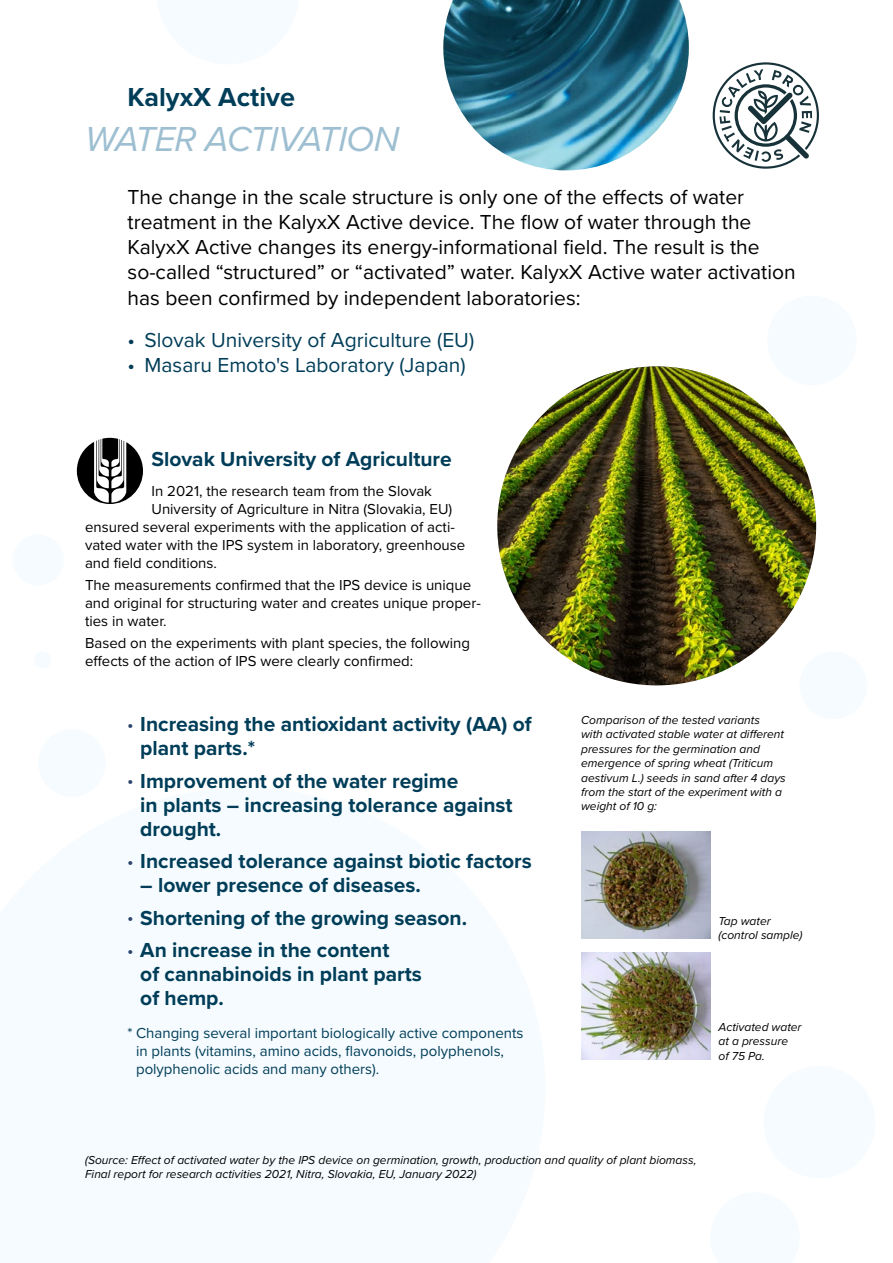
<style>
.page{position:relative;width:893px;height:1263px;background:#fff}
.page>*{position:absolute;margin:0;border:0;box-sizing:border-box;transform-origin:0 0}
.t1{font:italic 36px "Proxima Nova";letter-spacing:-.025em;color:#9ebfd1}
.t2{font:700 27px "Proxima Nova";color:#003d58}
.t3{font:700 21px/24px "Proxima Nova";color:#003d58}
.t4{font:21px/25.2px "Proxima Nova";color:#000}
.t5{font:21px "Proxima Nova";color:#003d58}
.t6{font:15px/18px "Proxima Nova";color:#000}
.t7{font:15px/18px "Proxima Nova";color:#003d58}
.t8{font:italic 12px/14.4px "Proxima Nova";color:#000}
.s1{font-size:16.5px;color:#2d456c}
</style>
<div class="page">
<div style="left:764px;top:1066px;width:111px;height:112px;background:#f5fbfe;border-radius:50%"></div>
<div style="left:767px;top:296px;width:90px;height:89px;background:#f5fbfe;border-radius:50%"></div>
<div style="left:800px;top:651px;width:67px;height:68px;background:#f5fbfe;border-radius:50%"></div>
<div style="left:34px;top:651px;width:17px;height:17px;background:#f5fbfe;border-radius:50%"></div>
<div style="left:13px;top:534px;width:51px;height:51px;background:#f5fbfe;border-radius:50%"></div>
<svg style="left:713px;top:62px;width:106px;height:107px"></svg>
<div style="left:38px;top:729px;width:68px;height:68px;background:#f5fbfe;border-radius:50%"></div>
<img style="left:497px;top:366px;width:319px;height:319px;border-radius:159px">
<svg style="left:77px;top:438px;width:66px;height:66px"></svg>
<img style="left:443px;top:0;width:246px;height:170px">
<img style="left:581px;top:952px;width:130px;height:108px">
<img style="left:581px;top:831px;width:130px;height:108px">
<h2 class="t2" style="left:128px;top:77px;width:169px">KalyxX Active</h2>
<h1 class="t1" style="left:85px;top:113px;width:316px">WATER ACTIVATION</h1>
<p class="t4" style="left:128px;top:183px;width:670px">The change in the scale structure is only one of the effects of water treatment in the KalyxX Active device. The flow of water through the KalyxX Active changes its energy-informational field. The result is the so-called “structured” or “activated” water. KalyxX Active water activation has been confirmed by independent laboratories:</p>
<h3 class="t5" style="left:128px;top:325px;width:348px">• Slovak University of Agriculture (EU)</h3>
<h3 class="t5" style="left:128px;top:350px;width:339px">• Masaru Emoto's Laboratory (Japan)</h3>
<h3 class="t3" style="left:152px;top:447px;width:302px">Slovak University of Agriculture</h3>
<p class="t6" style="left:152px;top:481px;width:282px">In 2021, the research team from the Slovak</p>
<p class="t6" style="left:152px;top:499px;width:302px">University of Agriculture in Nitra (Slovakia, EU)</p>
<p class="t6" style="left:85px;top:517px;width:371px">ensured several experiments with the application of acti-</p>
<p class="t6" style="left:85px;top:535px;width:382px">vated water with the IPS system in laboratory, greenhouse</p>
<p class="t6" style="left:85px;top:553px;width:133px">and field conditions.</p>
<p class="t6" style="left:85px;top:575px;width:397px">The measurements confirmed that the IPS device is unique and original for structuring water and creates unique proper&shy;ties in water.</p>
<p class="t6" style="left:85px;top:633px;width:387px">Based on the experiments with plant species, the following effects of the action of IPS were clearly confirmed:</p>
<h3 class="t3" style="left:140px;top:711px;width:393px;text-indent:-13px"><span class="s1">•</span> Increasing the antioxidant activity (AA) of plant parts.*</h3>
<h3 class="t3" style="left:140px;top:768px;width:374px;text-indent:-13px"><span class="s1">•</span> Improvement of the water regime<br>in plants – increasing tolerance against drought.</h3>
<h3 class="t3" style="left:128px;top:848px;width:406px"><span class="s1">•</span> Increased tolerance against biotic factors</h3>
<h3 class="t3" style="left:140px;top:872px;width:282px">– lower presence of diseases.</h3>
<h3 class="t3" style="left:128px;top:905px;width:341px"><span class="s1">•</span> Shortening of the growing season.</h3>
<h3 class="t3" style="left:140px;top:937px;width:283px;text-indent:-13px"><span class="s1">•</span> An increase in the content<br>of cannabinoids in plant parts of hemp.</h3>
<p class="t7" style="left:136px;top:1023px;width:389px;text-indent:-9px">* Changing several important biologically active components in plants (vitamins, amino acids, flavonoids, polyphenols, polyphenolic acids and many others).</p>
<p class="t8" style="left:581px;top:712px;width:206px">Comparison of the tested variants<br>with activated stable water at different pressures for the germination and emergence of spring wheat (Triticum aestivum L.) seeds in sand after 4 days from the start of the experiment with a weight of 10 g:</p>
<p class="t8" style="left:718px;top:913px;width:86px">Tap water (control sample)</p>
<p class="t8" style="left:718px;top:1019px;width:85px">Activated water at a pressure<br>of 75 Pa.</p>
<p class="t8" style="left:85px;top:1152px;width:613px">(Source: Effect of activated water by the IPS device on germination, growth, production and quality of plant biomass,<br>Final report for research activities 2021, Nitra, Slovakia, EU, January 2022)</p>
</div>
